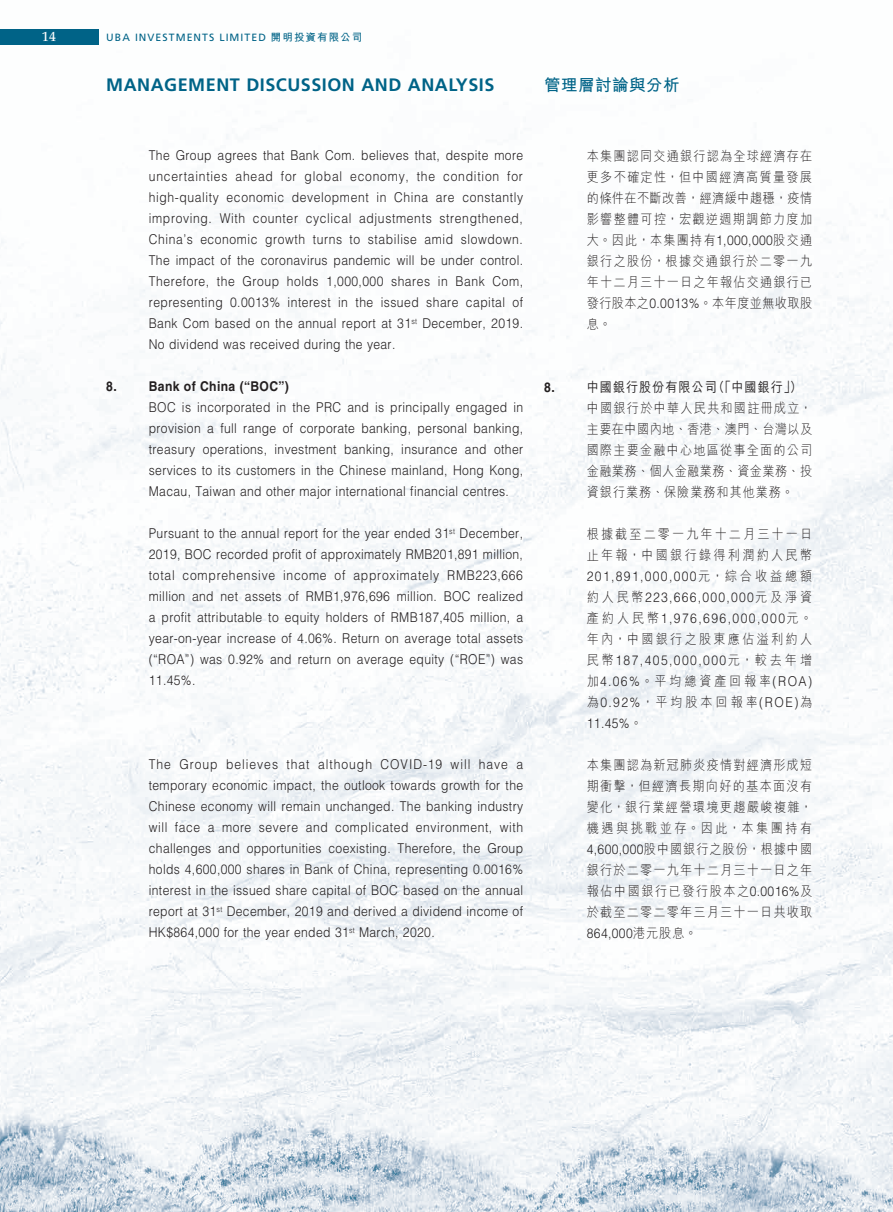
<style>
.page{position:relative;width:893px;height:1212px;background:#fff}
.page>*{position:absolute;margin:0;border:0;box-sizing:border-box;transform-origin:0 0}
.t1{font:700 18px "Frutiger LT Std";letter-spacing:.03em;color:#006387}
.t2{font:700 16.5px "M Hei HK";letter-spacing:.03em;color:#006387}
._00_txt{font:300 13.5px/21px "Helvetica LT Std";letter-spacing:.03em;color:#231f20;text-align:justify;scale:.9 1}
._00_txt_C{font:300 13.5px/21px "M Hei HK";letter-spacing:.095em;color:#231f20;text-align:justify;scale:.9 1}
._02_H2{font:700 13.5px "Helvetica LT Std";letter-spacing:.03em;color:#231f20;scale:.9 1}
._02_H2_C{font:500 13.5px "M Hei HK";letter-spacing:.08em;color:#231f20;scale:.9 1}
.t3{font:500 13.5px "Palatino LT Std";color:#fff}
.t4{font:10.5px "Frutiger LT Std";letter-spacing:.1em;color:#006387}
.s1{font-family:"M Hei HK";font-weight:700}
.s2{font-family:"Helvetica LT Std"}
.s3{font-family:"Helvetica LT Std";font-weight:700}
</style>
<div class="page">
<img style="left:0;top:29px;width:892px;height:1183px">
<div style="left:0;top:29px;width:98px;height:15px;background:#006387"></div>
<p class="t3" style="left:42px;top:28px;width:15px">14</p>
<p class="t4" style="left:106px;top:31px;width:257px">UBA INVESTMENTS LIMITED <span class="s1">開明投資有限公司</span></p>
<h1 class="t1" style="left:106px;top:75px;width:390px">MANAGEMENT DISCUSSION AND ANALYSIS</h1>
<p class="t2" style="left:544px;top:72px;width:137px">管理層討論與分析</p>
<p class="_00_txt" style="left:149px;top:145px;width:417px">The Group agrees that Bank Com. believes that, despite more uncertainties ahead for global economy, the condition for high-quality economic development in China are constantly improving. With counter cyclical adjustments strengthened, China’s economic growth turns to stabilise amid slowdown.<br>The impact of the coronavirus pandemic will be under control.<br>Therefore, the Group holds 1,000,000 shares in Bank Com, representing 0.0013% interest in the issued share capital of Bank Com based on the annual report at 31<sup>st</sup> December, 2019.<br>No dividend was received during the year.</p>
<p class="_02_H2" style="left:106px;top:378px;width:204px">8. Bank of China (“BOC”)</p>
<p class="_00_txt" style="left:149px;top:397px;width:417px">BOC is incorporated in the PRC and is principally engaged in provision a full range of corporate banking, personal banking, treasury operations, investment banking, insurance and other services to its customers in the Chinese mainland, Hong Kong, Macau, Taiwan and other major international financial centres.</p>
<p class="_00_txt" style="left:149px;top:523px;width:417px">Pursuant to the annual report for the year ended 31<sup>st</sup> December, 2019, BOC recorded profit of approximately RMB201,891 million, total comprehensive income of approximately RMB223,666 million and net assets of RMB1,976,696 million. BOC realized a profit attributable to equity holders of RMB187,405 million, a year-on-year increase of 4.06%. Return on average total assets (“ROA”) was 0.92% and return on average equity (“ROE”) was 11.45%.</p>
<p class="_00_txt" style="left:149px;top:754px;width:417px">The Group believes that although COVID-19 will have a temporary economic impact, the outlook towards growth for the Chinese economy will remain unchanged. The banking industry will face a more severe and complicated environment, with challenges and opportunities coexisting. Therefore, the Group holds 4,600,000 shares in Bank of China, representing 0.0016% interest in the issued share capital of BOC based on the annual report at 31<sup>st</sup> December, 2019 and derived a dividend income of HK$864,000 for the year ended 31<sup>st</sup> March, 2020.</p>
<p class="_00_txt_C" style="left:587px;top:145px;width:252px">本集團認同交通銀行認為全球經濟存在更多不確定性，但中國經濟高質量發展的條件在不斷改善，經濟緩中趨穩，疫情影響整體可控，宏觀逆週期調節力度加大。因此，本集團持有<span class="s2">1,000,000</span>股交通銀行之股份，根據交通銀行於二零一九年十二月三十一日之年報佔交通銀行已發行股本之<span class="s2">0.0013%</span>。本年度並無收取股息。</p>
<p class="_02_H2_C" style="left:544px;top:377px;width:288px"><span class="s3">8.</span> 中國銀行股份有限公司（「中國銀行」）</p>
<p class="_00_txt_C" style="left:587px;top:397px;width:252px">中國銀行於中華人民共和國註冊成立，主要在中國內地、香港、澳門、台灣以及國際主要金融中心地區從事全面的公司金融業務、個人金融業務、資金業務、投資銀行業務、保險業務和其他業務。</p>
<p class="_00_txt_C" style="left:587px;top:523px;width:252px">根據截至二零一九年十二月三十一日止年報，中國銀行錄得利潤約人民幣<span class="s2">201,891,000,000</span>元，綜合收益總額約人民幣<span class="s2">223,666,000,000</span>元及淨資產約人民幣<span class="s2">1,976,696,000,000</span>元。年內，中國銀行之股東應佔溢利約人民幣<span class="s2">187,405,000,000</span>元，較去年增加<span class="s2">4.06%</span>。平均總資產回報率<span class="s2">(ROA)</span>為<span class="s2">0.92%</span>，平均股本回報率<span class="s2">(ROE)</span>為<span class="s2">11.45%</span>。</p>
<p class="_00_txt_C" style="left:587px;top:754px;width:252px">本集團認為新冠肺炎疫情對經濟形成短期衝擊，但經濟長期向好的基本面沒有變化，銀行業經營環境更趨嚴峻複雜，機遇與挑戰並存。因此，本集團持有<span class="s2">4,600,000</span>股中國銀行之股份，根據中國銀行於二零一九年十二月三十一日之年報佔中國銀行已發行股本之<span class="s2">0.0016%</span>及於截至二零二零年三月三十一日共收取<span class="s2">864,000</span>港元股息。</p>
</div>
